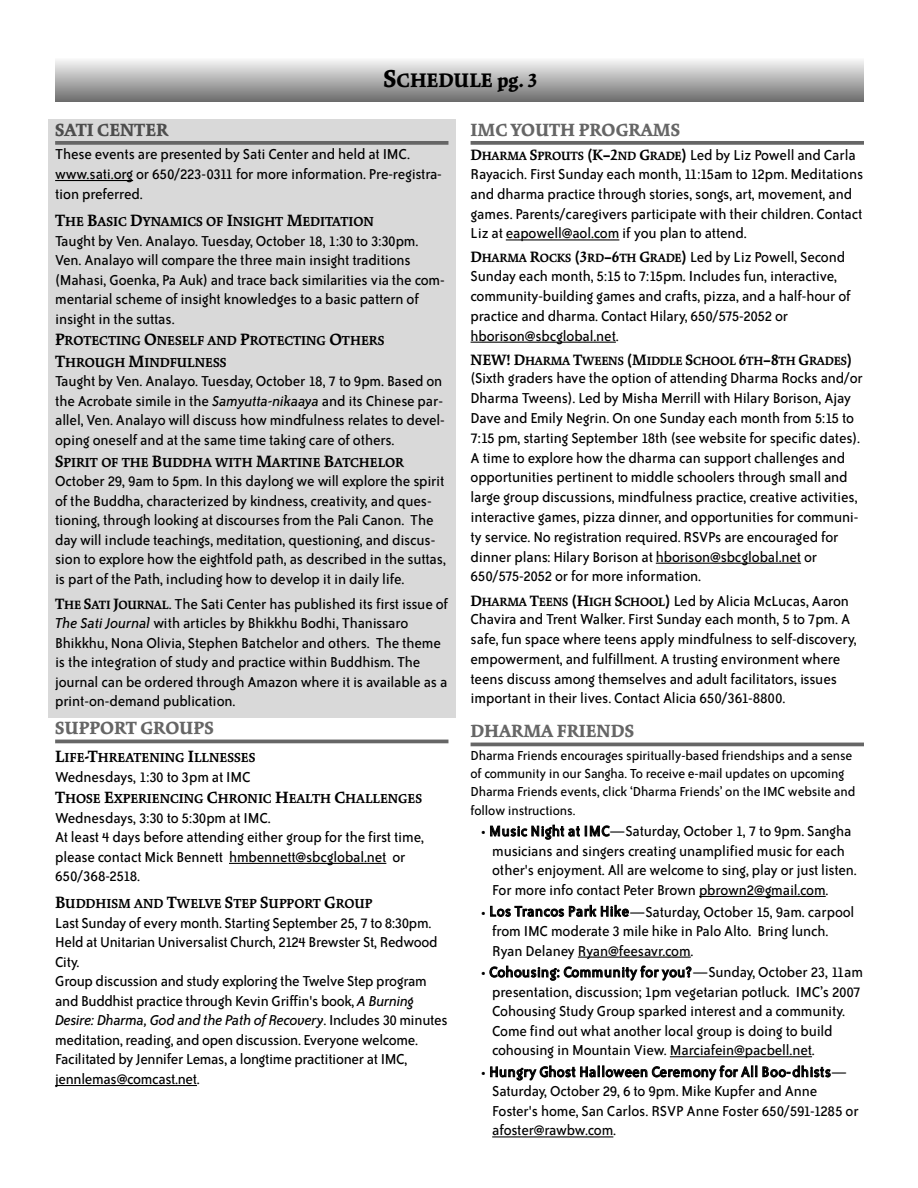
<style>
.page{position:relative;width:918px;height:1188px;background:#fff}
.page>*{position:absolute;margin:0;border:0;box-sizing:border-box;transform-origin:0 0}
.t1{font:900 21.6px "Kinesis Std";color:#000}
.t2{font:900 19.5px "Kinesis Std";color:#666}
.t3{font:900 19.5px "Kinesis Std";color:#4d4d4d}
.t4{font:16.5px/19.5px "Bailey Sans ITC";letter-spacing:-.01em;color:#000}
.t5{font:15px/18.3px "Bailey Sans ITC";letter-spacing:-.01em;color:#000}
.t6{font:700 14.4px/21.6px "Kinesis Std";color:#000}
.t7{font:700 13.2px "Kinesis Std";letter-spacing:-.01em;color:#000}
.s1{font-size:27px}
.s2{font-size:21px}
.s3{font-family:"Kinesis Std";font-weight:700}
.s4{font-family:"Kinesis Std";font-weight:700;font-size:13.2px}
.s5{font-size:16.5px}
.s6{font-size:18px}
.s7{font-style:italic}
</style>
<div class="page">
<div style="left:48px;top:119px;width:408px;height:599px;background:#d9d9d9"></div>
<svg style="left:55px;top:141px;width:393px;height:4px;background:#6d6d6d"></svg>
<hr style="left:55px;top:180px;width:78px;height:1px;background:#000">
<hr style="left:55px;top:740px;width:393px;height:3px;background:#666">
<hr style="left:229px;top:863px;width:157px;height:1px;background:#000">
<hr style="left:55px;top:1085px;width:142px;height:1px;background:#000">
<div style="left:56px;top:58px;width:808px;height:43px;background:linear-gradient(to bottom,#f9f9f9,#6f6f6f)"></div>
<svg style="left:471px;top:141px;width:393px;height:4px;background:#6f6f6f"></svg>
<hr style="left:506px;top:239px;width:113px;height:1px;background:#000">
<hr style="left:471px;top:342px;width:145px;height:1px;background:#000">
<hr style="left:656px;top:563px;width:145px;height:1px;background:#000">
<hr style="left:471px;top:743px;width:393px;height:3px;background:#666">
<hr style="left:699px;top:896px;width:127px;height:1px;background:#000">
<hr style="left:578px;top:957px;width:113px;height:1px;background:#000">
<hr style="left:670px;top:1056px;width:142px;height:1px;background:#000">
<hr style="left:492px;top:1136px;width:121px;height:1px;background:#000">
<h1 class="t1" style="left:383px;top:71px;width:156px"><span class="s1">S</span>CHEDULE <span class="s2">pg. 3</span></h1>
<p class="t2" style="left:471px;top:122px;width:211px">IMC YOUTH PROGRAMS</p>
<p class="t4" style="left:471px;top:147px;width:394px"><span class="s3">D</span><span class="s4">HARMA</span> <span class="s3">S</span><span class="s4">PROUTS</span> <span class="s3">(K–2</span><span class="s4">ND</span> <span class="s3">G</span><span class="s4">RADE</span><span class="s3">)</span> Led by Liz Powell and Carla Rayacich. First Sunday each month, 11:15am to 12pm. Meditations and dharma practice through stories, songs, art, movement, and games. Parents/caregivers participate with their children. Contact Liz at eapowell@aol.com if you plan to attend.</p>
<p class="t4" style="left:471px;top:249px;width:382px"><span class="s3">D</span><span class="s4">HARMA</span> <span class="s3">R</span><span class="s4">OCKS</span> <span class="s3">(3</span><span class="s4">RD</span><span class="s3">–6</span><span class="s4">TH</span> <span class="s3">G</span><span class="s4">RADE</span><span class="s3">)</span> Led by Liz Powell, Second Sunday each month, 5:15 to 7:15pm. Includes fun, interactive, community-building games and crafts, pizza, and a half-hour of practice and dharma. Contact Hilary, 650/575-2052 or hborison@sbcglobal.net.</p>
<p class="t7" style="left:471px;top:355px;width:383px"><span class="s5">NEW! D</span>HARMA <span class="s5">T</span>WEENS <span class="s5">(M</span>IDDLE <span class="s5">S</span>CHOOL <span class="s5">6</span>TH<span class="s5">–8</span>TH <span class="s5">G</span>RADES<span class="s5">)</span></p>
<p class="t4" style="left:471px;top:370px;width:394px">(Sixth graders have the option of attending Dharma Rocks and/or Dharma Tweens). Led by Misha Merrill with Hilary Borison, Ajay Dave and Emily Negrin. On one Sunday each month from 5:15 to 7:15 pm, starting September 18th (see website for specific dates).<br>A time to explore how the dharma can support challenges and opportunities pertinent to middle schoolers through small and large group discussions, mindfulness practice, creative activities, interactive games, pizza dinner, and opportunities for communi&shy;ty service. No registration required. RSVPs are encouraged for dinner plans: Hilary Borison at hborison@sbcglobal.net or 650/575-2052 or for more information.</p>
<p class="t4" style="left:471px;top:592px;width:388px"><span class="s3">D</span><span class="s4">HARMA</span> <span class="s3">T</span><span class="s4">EENS</span> <span class="s3">(H</span><span class="s4">IGH</span> <span class="s3">S</span><span class="s4">CHOOL</span><span class="s3">)</span> Led by Alicia McLucas, Aaron Chavira and Trent Walker. First Sunday each month, 5 to 7pm. A safe, fun space where teens apply mindfulness to self-discovery, empowerment, and fulfillment. A trusting environment where teens discuss among themselves and adult facilitators, issues important in their lives. Contact Alicia 650/361-8800.</p>
<p class="t2" style="left:471px;top:723px;width:165px">DHARMA FRIENDS</p>
<p class="t5" style="left:471px;top:747px;width:386px">Dharma Friends encourages spiritually-based friendships and a sense of community in our Sangha. To receive e-mail updates on upcoming Dharma Friends events, click ‘Dharma Friends’ on the IMC website and follow instructions.</p>
<p class="t4" style="left:492px;top:823px;width:366px;text-indent:-11px">• Music Night at IMC—Saturday, October 1, 7 to 9pm. Sangha musicians and singers creating unamplified music for each other's enjoyment. All are welcome to sing, play or just listen.<br>For more info contact Peter Brown pbrown2@gmail.com.</p>
<p class="t4" style="left:492px;top:903px;width:364px;text-indent:-11px">• Los Trancos Park Hike—Saturday, October 15, 9am. carpool from IMC moderate 3 mile hike in Palo Alto. Bring lunch.<br>Ryan Delaney Ryan@feesavr.com.</p>
<p class="t4" style="left:492px;top:963px;width:372px;text-indent:-11px">• Cohousing: Community for you?—Sunday, October 23, 11am presentation, discussion; 1pm vegetarian potluck. IMC’s 2007<br>Cohousing Study Group sparked interest and a community.<br>Come find out what another local group is doing to build cohousing in Mountain View. Marciafein@pacbell.net.</p>
<p class="t4" style="left:492px;top:1063px;width:368px;text-indent:-11px">• Hungry Ghost Halloween Ceremony for All Boo-dhists— Saturday, October 29, 6 to 9pm. Mike Kupfer and Anne Foster's home, San Carlos. RSVP Anne Foster 650/591-1285 or afoster@rawbw.com.</p>
<p class="t3" style="left:55px;top:122px;width:115px">SATI CENTER</p>
<p class="t4" style="left:55px;top:145px;width:388px">These events are presented by Sati Center and held at IMC. www.sati.org or 650/223-0311 for more information. Pre-registra&shy;tion preferred.</p>
<p class="t6" style="left:55px;top:212px;width:320px"><span class="s6">T</span>HE <span class="s6">B</span>ASIC <span class="s6">D</span>YNAMICS OF <span class="s6">I</span>NSIGHT <span class="s6">M</span>EDITATION</p>
<p class="t4" style="left:55px;top:232px;width:391px">Taught by Ven. Analayo. Tuesday, October 18, 1:30 to 3:30pm.<br>Ven. Analayo will compare the three main insight traditions (Mahasi, Goenka, Pa Auk) and trace back similarities via the com&shy;mentarial scheme of insight knowledges to a basic pattern of insight in the suttas.</p>
<p class="t6" style="left:55px;top:331px;width:331px"><span class="s6">P</span>ROTECTING <span class="s6">O</span>NESELF AND <span class="s6">P</span>ROTECTING <span class="s6">O</span>THERS<br><span class="s6">T</span>HROUGH <span class="s6">M</span>INDFULNESS</p>
<p class="t4" style="left:55px;top:373px;width:391px">Taught by Ven. Analayo. Tuesday, October 18, 7 to 9pm. Based on the Acrobate simile in the <span class="s7">Samyutta-nikaaya</span> and its Chinese par&shy;allel, Ven. Analayo will discuss how mindfulness relates to devel&shy;oping oneself and at the same time taking care of others.</p>
<p class="t6" style="left:55px;top:452px;width:350px"><span class="s6">S</span>PIRIT OF THE <span class="s6">B</span>UDDHA WITH <span class="s6">M</span>ARTINE <span class="s6">B</span>ATCHELOR</p>
<p class="t4" style="left:55px;top:473px;width:392px">October 29, 9am to 5pm. In this daylong we will explore the spirit of the Buddha, characterized by kindness, creativity, and ques&shy;tioning, through looking at discourses from the Pali Canon. The day will include teachings, meditation, questioning, and discus&shy;sion to explore how the eightfold path, as described in the suttas, is part of the Path, including how to develop it in daily life.</p>
<p class="t4" style="left:55px;top:595px;width:394px"><span class="s3">T</span><span class="s4">HE</span> <span class="s3">S</span><span class="s4">ATI</span> <span class="s3">J</span><span class="s4">OURNAL</span>. The Sati Center has published its first issue of <span class="s7">The Sati Journal</span> with articles by Bhikkhu Bodhi, Thanissaro Bhikkhu, Nona Olivia, Stephen Batchelor and others. The theme is the integration of study and practice within Buddhism. The journal can be ordered through Amazon where it is available as a print-on-demand publication.</p>
<p class="t2" style="left:55px;top:720px;width:160px">SUPPORT GROUPS</p>
<p class="t6" style="left:55px;top:748px;width:202px"><span class="s6">L</span>IFE<span class="s6">-T</span>HREATENING <span class="s6">I</span>LLNESSES</p>
<p class="t4" style="left:55px;top:768px;width:197px">Wednesdays, 1:30 to 3pm at IMC</p>
<p class="t6" style="left:55px;top:789px;width:368px"><span class="s6">T</span>HOSE <span class="s6">E</span>XPERIENCING <span class="s6">C</span>HRONIC <span class="s6">H</span>EALTH <span class="s6">C</span>HALLENGES</p>
<p class="t4" style="left:55px;top:809px;width:370px">Wednesdays, 3:30 to 5:30pm at IMC.<br>At least 4 days before attending either group for the first time, please contact Mick Bennett hmbennett@sbcglobal.net or 650/368-2518.</p>
<p class="t6" style="left:55px;top:894px;width:319px"><span class="s6">B</span>UDDHISM AND <span class="s6">T</span>WELVE <span class="s6">S</span>TEP <span class="s6">S</span>UPPORT <span class="s6">G</span>ROUP</p>
<p class="t4" style="left:55px;top:914px;width:394px">Last Sunday of every month. Starting September 25, 7 to 8:30pm.<br>Held at Unitarian Universalist Church, 2124 Brewster St, Redwood City.<br>Group discussion and study exploring the Twelve Step program and Buddhist practice through Kevin Griffin's book, <span class="s7">A Burning Desire: Dharma, God and the Path of Recovery</span>. Includes 30 minutes meditation, reading, and open discussion. Everyone welcome.<br>Facilitated by Jennifer Lemas, a longtime practitioner at IMC, jennlemas@comcast.net.</p>
</div>
